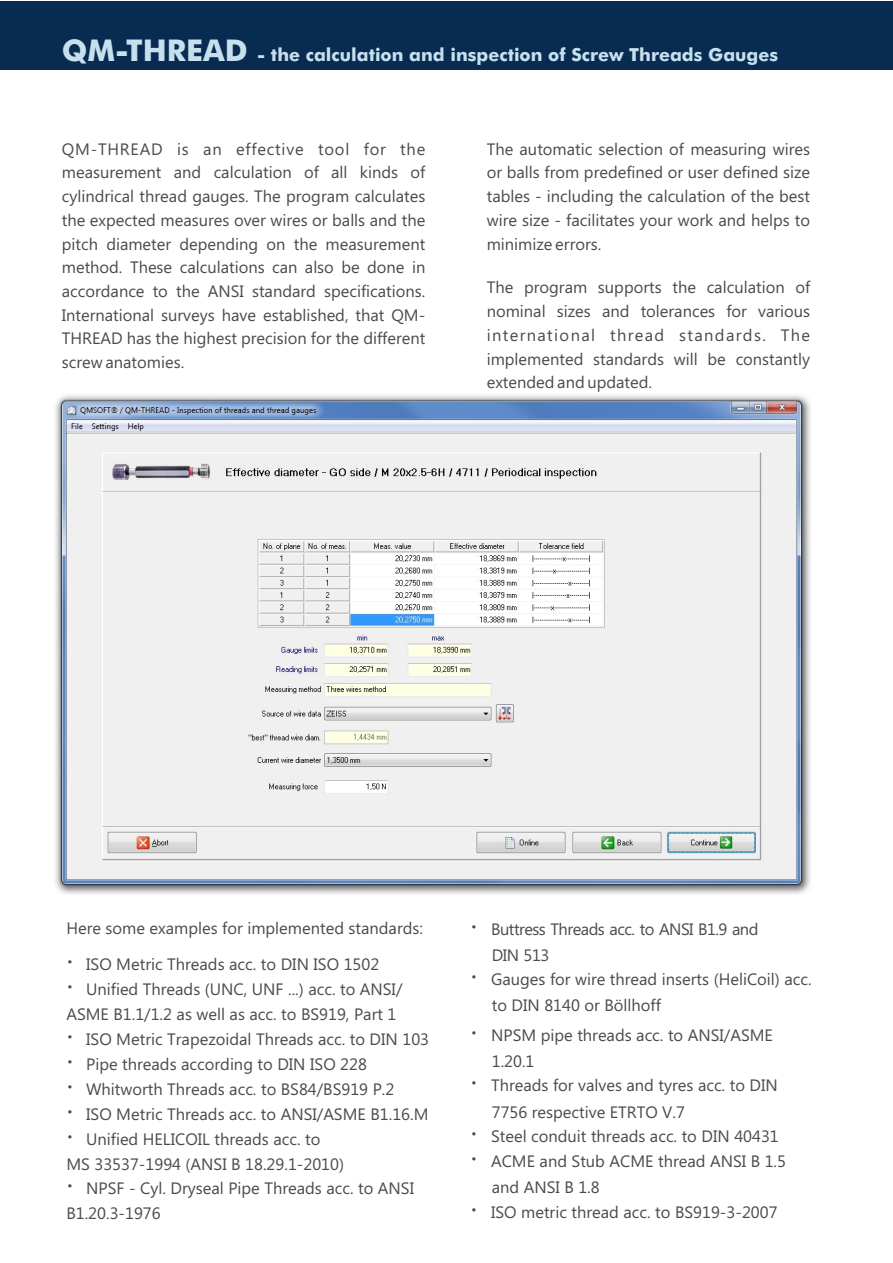
<style>
.page{position:relative;width:893px;height:1263px;background:#fff}
.page>*{position:absolute;margin:0;border:0;box-sizing:border-box;transform-origin:0 0}
.t1{font:500 18px "Futura BT";color:#c7e0ed}
.t2{font:16.5px/23.7px "Ebrima";color:#4d4a47}
.t3{font:16.5px/26.1px "Ebrima";letter-spacing:-.03em;color:#4d4a47}
.s1{font-size:30px}
</style>
<div class="page">
<div style="left:0;top:1px;width:893px;height:69px;background:#082b52"></div>
<img style="left:55px;top:395px;width:756px;height:499px">
<p class="t1" style="left:62px;top:48px;width:718px"><span class="s1">QM-THREAD</span> - the calculation and inspection of Screw Threads Gauges</p>
<p class="t2" style="left:62px;top:139px;width:365px;text-align:justify">QM-THREAD is an effective tool for the measurement and calculation of all kinds of cylindrical thread gauges. The program calculates the expected measures over wires or balls and the pitch diameter depending on the measurement method. These calculations can also be done in accordance to the ANSI standard specifications.<br>International surveys have established, that QM-THREAD has the highest precision for the different screw anatomies.</p>
<p class="t2" style="left:487px;top:139px;width:325px;text-align:justify">The automatic selection of measuring wires or balls from predefined or user defined size tables - including the calculation of the best wire size - facilitates your work and helps to minimize errors.</p>
<p class="t2" style="left:487px;top:277px;width:325px;text-align:justify">The program supports the calculation of nominal sizes and tolerances for various international thread standards. The implemented standards will be constantly extended and updated.</p>
<p class="t2" style="left:86px;top:912px;width:338px;line-height:35.8px;text-indent:-20px">Here some examples for implemented standards:<br>ISO Metric Threads acc. to DIN ISO 1502</p>
<p class="t2" style="left:86px;top:979px;width:318px">Unified Threads (UNC, UNF ...) acc. to ANSI/</p>
<p class="t2" style="left:66px;top:1004px;width:332px">ASME B1.1/1.2 as well as acc. to BS919, Part 1</p>
<p class="t2" style="left:86px;top:1028px;width:344px">ISO Metric Trapezoidal Threads acc. to DIN 103</p>
<p class="t2" style="left:86px;top:1053px;width:282px">Pipe threads according to DIN ISO 228</p>
<p class="t2" style="left:86px;top:1078px;width:310px">Whitworth Threads acc. to BS84/BS919 P.2</p>
<p class="t2" style="left:86px;top:1103px;width:344px">ISO Metric Threads acc. to ANSI/ASME B1.16.M</p>
<p class="t2" style="left:86px;top:1128px;width:236px">Unified HELICOIL threads acc. to</p>
<p class="t2" style="left:66px;top:1154px;width:279px">MS 33537-1994 (ANSI B 18.29.1-2010)</p>
<p class="t2" style="left:86px;top:1178px;width:329px">NPSF - Cyl. Dryseal Pipe Threads acc. to ANSI</p>
<p class="t2" style="left:66px;top:1203px;width:96px">B1.20.3-1976</p>
<p class="t3" style="left:491px;top:917px;width:269px">Buttress Threads acc. to ANSI B1.9 and<br>DIN 513</p>
<p class="t2" style="left:491px;top:968px;width:322px;line-height:26.1px">Gauges for wire thread inserts (HeliCoil) acc. to DIN 8140 or Böllhoff</p>
<p class="t2" style="left:491px;top:1023px;width:283px;line-height:26.1px">NPSM pipe threads acc. to ANSI/ASME<br>1.20.1</p>
<p class="t2" style="left:491px;top:1074px;width:288px;line-height:26.1px">Threads for valves and tyres acc. to DIN<br>7756 respective ETRTO V.7</p>
<p class="t2" style="left:491px;top:1125px;width:296px;line-height:25.5px">Steel conduit threads acc. to DIN 40431<br>ACME and Stub ACME thread ANSI B 1.5 and ANSI B 1.8</p>
<p class="t2" style="left:491px;top:1201px;width:288px">ISO metric thread acc. to BS919-3-2007</p>
</div>
